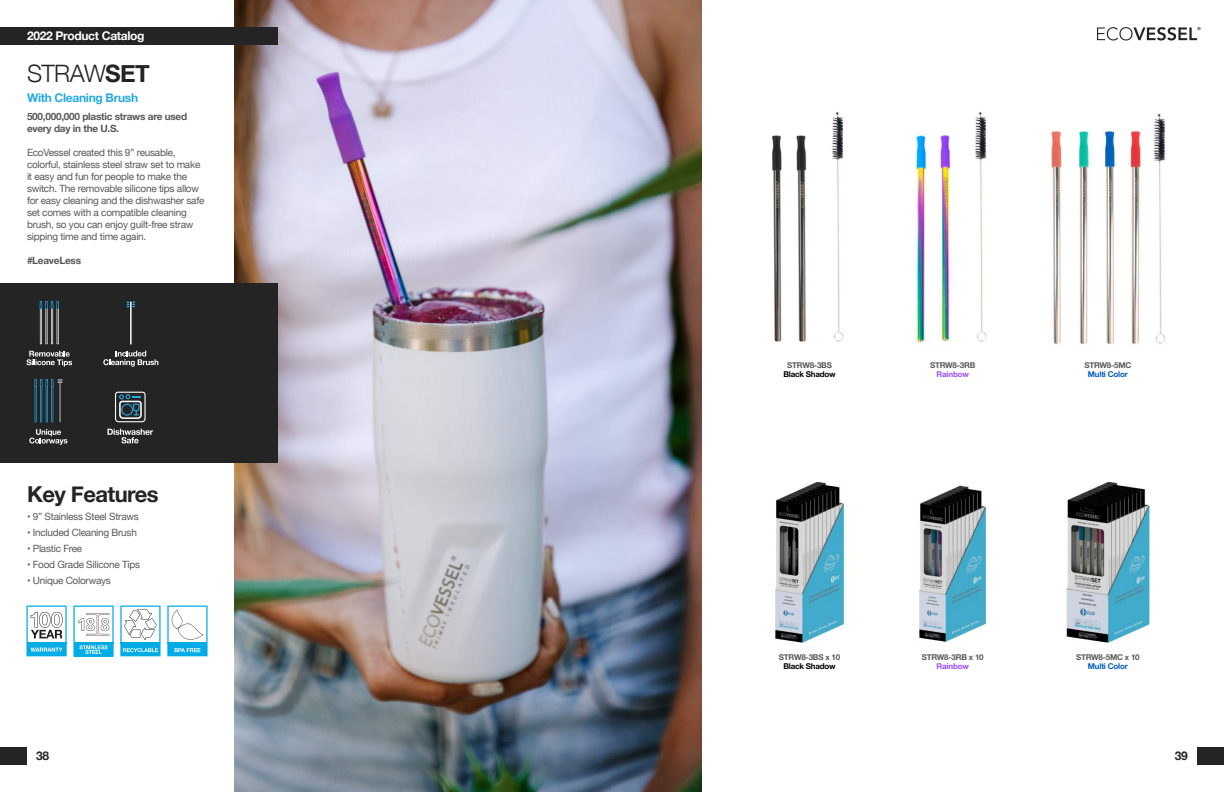
<style>
.page{position:relative;width:1224px;height:792px;background:#fff}
.page>*{position:absolute;margin:0;border:0;box-sizing:border-box;transform-origin:0 0}
.t1{font:300 24px "Helvetica Neue";letter-spacing:-.025em;color:#242424}
.t2{font:700 22px "Helvetica Neue";letter-spacing:-.025em;color:#242424}
.t3{font:700 12px "Helvetica Neue";letter-spacing:-.025em;color:#fff}
.t4{font:700 12px "Helvetica Neue";letter-spacing:-.025em;color:#28aae1}
.t5{font:700 12px "Helvetica Neue";color:#242424}
.t6{font:10px/12px "Helvetica Neue";letter-spacing:-.025em;color:#58585a}
.t7{font:700 10px/12px "Helvetica Neue";letter-spacing:-.025em;color:#58585a}
.t8{font:700 8px "Helvetica Neue";letter-spacing:-.025em;color:#58585a}
.t9{font:700 8px "Helvetica Neue";letter-spacing:-.025em;color:#000}
.t10{font:700 8px "Helvetica Neue";letter-spacing:-.025em;color:#005eb8}
.t11{font:700 8px "Helvetica Neue";letter-spacing:-.025em;color:#9c4efa}
.s1{font-weight:700}
</style>
<div class="page">
<div style="left:0;top:747px;width:27px;height:18px;background:#242424"></div>
<div style="left:1197px;top:747px;width:27px;height:18px;background:#242424"></div>
<svg style="left:1097px;top:27px;width:104px;height:13px"></svg>
<img style="left:234px;top:0;width:468px;height:792px">
<div style="left:0;top:27px;width:277px;height:18px;background:#242424"></div>
<svg style="left:26px;top:606px;width:41px;height:50px"></svg>
<svg style="left:167px;top:606px;width:41px;height:50px"></svg>
<svg style="left:120px;top:606px;width:41px;height:50px"></svg>
<svg style="left:73px;top:606px;width:41px;height:50px"></svg>
<div style="left:0;top:283px;width:277px;height:180px;background:#242424"></div>
<svg style="left:115px;top:392px;width:31px;height:30px"></svg>
<svg style="left:108px;top:429px;width:45px;height:14px"></svg>
<svg style="left:40px;top:301px;width:19px;height:43px"></svg>
<svg style="left:34px;top:379px;width:28px;height:43px"></svg>
<svg style="left:26px;top:351px;width:46px;height:16px"></svg>
<hr style="left:130px;top:301px;width:2px;height:44px;background:#fff">
<svg style="left:127px;top:301px;width:8px;height:6px"></svg>
<svg style="left:103px;top:351px;width:55px;height:16px"></svg>
<svg style="left:29px;top:429px;width:38px;height:16px"></svg>
<img style="left:919px;top:485px;width:68px;height:157px">
<img style="left:915px;top:112px;width:72px;height:233px">
<img style="left:1050px;top:114px;width:117px;height:231px">
<img style="left:772px;top:112px;width:72px;height:231px">
<img style="left:775px;top:481px;width:72px;height:162px">
<img style="left:1066px;top:481px;width:84px;height:162px">
<p class="t3" style="left:27px;top:26px;width:119px">2022 Product Catalog</p>
<h1 class="t1" style="left:27px;top:54px;width:124px">STRAW<span class="s1">SET</span></h1>
<p class="t4" style="left:27px;top:89px;width:113px">With Cleaning Brush</p>
<p class="t7" style="left:27px;top:111px;width:162px">500,000,000 plastic straws are used every day in the U.S.</p>
<p class="t6" style="left:27px;top:147px;width:179px">EcoVessel created this 9” reusable, colorful, stainless steel straw set to make it easy and fun for people to make the switch. The removable silicone tips allow for easy cleaning and the dishwasher safe set comes with a compatible cleaning brush, so you can enjoy guilt-free straw sipping time and time again.</p>
<p class="t7" style="left:27px;top:255px;width:56px">#LeaveLess</p>
<h2 class="t2" style="left:27px;top:477px;width:133px">Key Features</h2>
<p class="t6" style="left:27px;top:511px;width:113px">• 9” Stainless Steel Straws</p>
<p class="t6" style="left:27px;top:527px;width:111px">• Included Cleaning Brush</p>
<p class="t6" style="left:27px;top:543px;width:57px">• Plastic Free</p>
<p class="t6" style="left:27px;top:559px;width:115px">• Food Grade Silicone Tips</p>
<p class="t6" style="left:27px;top:575px;width:85px">• Unique Colorways</p>
<p class="t8" style="left:787px;top:359px;width:46px">STRW8-3BS</p>
<p class="t9" style="left:783px;top:368px;width:54px">Black Shadow</p>
<p class="t8" style="left:930px;top:359px;width:47px">STRW8-3RB</p>
<p class="t11" style="left:937px;top:368px;width:34px">Rainbow</p>
<p class="t8" style="left:1084px;top:359px;width:48px">STRW8-5MC</p>
<p class="t10" style="left:1088px;top:368px;width:42px">Multi Color</p>
<p class="t8" style="left:779px;top:651px;width:63px">STRW8-3BS x 10</p>
<p class="t9" style="left:783px;top:660px;width:54px">Black Shadow</p>
<p class="t8" style="left:922px;top:651px;width:63px">STRW8-3RB x 10</p>
<p class="t11" style="left:937px;top:660px;width:34px">Rainbow</p>
<p class="t8" style="left:1076px;top:651px;width:65px">STRW8-5MC x 10</p>
<p class="t10" style="left:1088px;top:660px;width:42px">Multi Color</p>
<p class="t5" style="left:36px;top:747px;width:15px">38</p>
<p class="t5" style="left:1175px;top:747px;width:15px">39</p>
</div>
